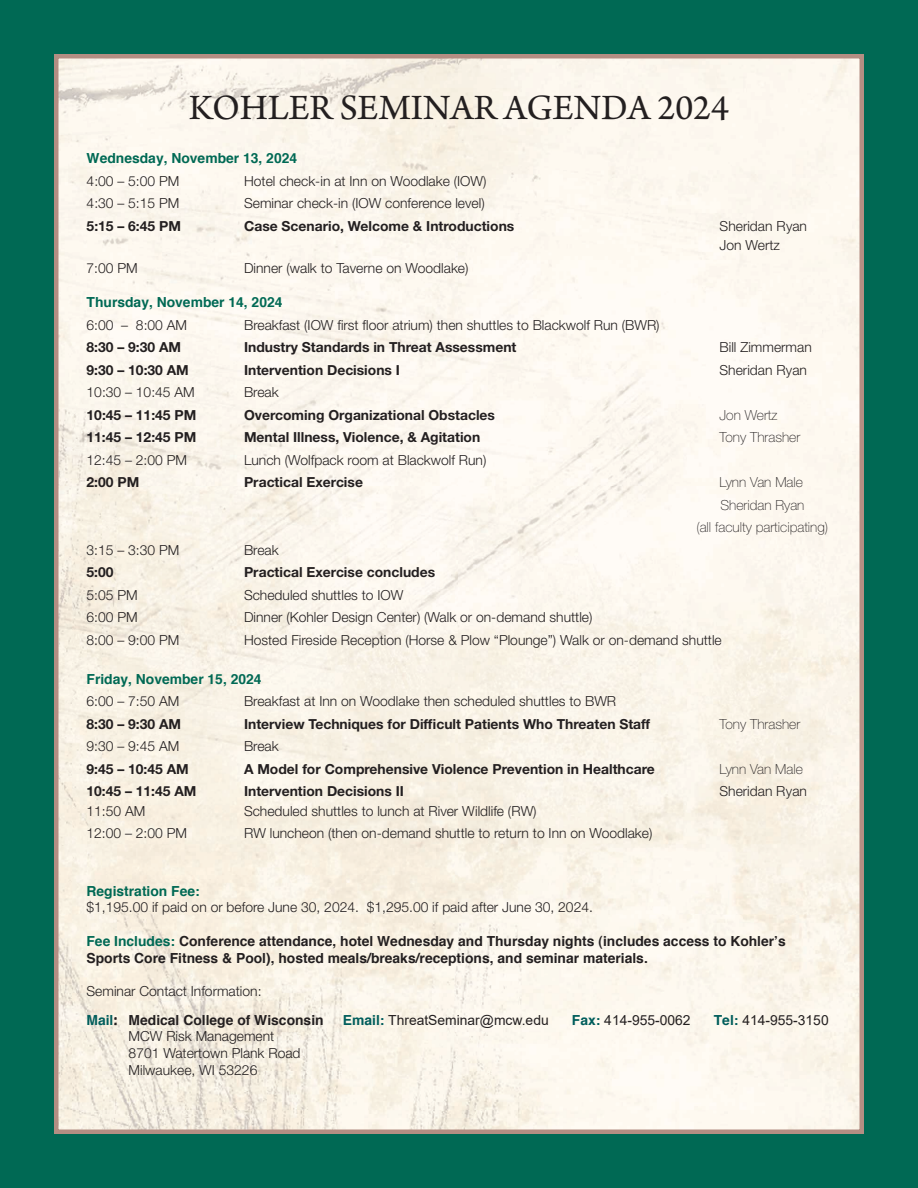
<style>
.page{position:relative;width:918px;height:1188px;background:#006954}
.page>*{position:absolute;margin:0;border:0;box-sizing:border-box;transform-origin:0 0}
.t1{font:37.5px "Arno Pro";color:#231f20}
.t2{font:300 13.8px/16.6px "Helvetica Neue LT Std";color:#231f20}
.t3{font:700 13.8px "Helvetica Neue LT Std";color:#231f20}
.t4{font:700 13.8px/16.6px "Helvetica";color:#231f20}
.t5{font:100 13.8px/22.5px "Helvetica Neue LT Std";color:#231f20;text-align:center}
.t6{font:700 13.8px "Helvetica";color:#006954}
.t7{font:13.8px "Arial";color:#231f20}
.s1{color:#006954}
.s2{color:#005d5b}
.s3{font-family:"Helvetica Neue LT Std";font-weight:300}
.s4{font-family:"Helvetica";font-weight:700;color:#005d5b}
</style>
<div class="page">
<img style="left:59px;top:59px;width:800px;height:1070px">
<div style="left:54px;top:54px;width:810px;height:1080px;border:4px solid #b38e83"></div>
<h1 class="t1" style="left:189px;top:94px;width:542px">KOHLER SEMINAR AGENDA 2024</h1>
<p class="t6" style="left:87px;top:149px;width:212px">Wednesday, November 13, 2024</p>
<p class="t2" style="left:87px;top:174px;width:94px">4:00 – 5:00 PM</p>
<p class="t2" style="left:244px;top:174px;width:244px">Hotel check-in at Inn on Woodlake (IOW)</p>
<p class="t2" style="left:87px;top:196px;width:94px">4:30 – 5:15 PM</p>
<p class="t2" style="left:244px;top:196px;width:242px">Seminar check-in (IOW conference level)</p>
<p class="t3" style="left:87px;top:221px;width:96px">5:15 – 6:45 PM</p>
<p class="t3" style="left:244px;top:221px;width:272px">Case Scenario, Welcome &amp; Introductions</p>
<p class="t2" style="left:720px;top:217px;width:89px;line-height:19.5px">Sheridan Ryan<br>Jon Wertz</p>
<p class="t2" style="left:87px;top:261px;width:53px">7:00 PM</p>
<p class="t2" style="left:244px;top:261px;width:226px">Dinner (walk to Taverne on Woodlake)</p>
<p class="t6" style="left:87px;top:293px;width:197px">Thursday, November 14, 2024</p>
<p class="t2" style="left:87px;top:318px;width:102px">6:00 – 8:00 AM</p>
<p class="t2" style="left:244px;top:318px;width:417px">Breakfast (IOW first floor atrium) then shuttles to Blackwolf Run (BWR)</p>
<p class="t3" style="left:87px;top:342px;width:96px">8:30 – 9:30 AM</p>
<p class="t3" style="left:244px;top:342px;width:274px">Industry Standards in Threat Assessment</p>
<p class="t2" style="left:720px;top:340px;width:94px">Bill Zimmerman</p>
<p class="t3" style="left:87px;top:365px;width:104px">9:30 – 10:30 AM</p>
<p class="t3" style="left:244px;top:365px;width:157px">Intervention Decisions I</p>
<p class="t2" style="left:720px;top:363px;width:89px">Sheridan Ryan</p>
<p class="t2" style="left:87px;top:385px;width:110px">10:30 – 10:45 AM</p>
<p class="t2" style="left:244px;top:385px;width:36px">Break</p>
<p class="t3" style="left:87px;top:410px;width:111px">10:45 – 11:45 PM</p>
<p class="t3" style="left:244px;top:410px;width:252px">Overcoming Organizational Obstacles</p>
<p class="t5" style="left:720px;top:405px;width:59px">Jon Wertz</p>
<p class="t3" style="left:87px;top:432px;width:111px">11:45 – 12:45 PM</p>
<p class="t3" style="left:244px;top:432px;width:238px">Mental Illness, Violence, &amp; Agitation</p>
<p class="t5" style="left:720px;top:427px;width:82px">Tony Thrasher</p>
<p class="t2" style="left:87px;top:453px;width:102px">12:45 – 2:00 PM</p>
<p class="t2" style="left:244px;top:453px;width:244px">Lunch (Wolfpack room at Blackwolf Run)</p>
<p class="t3" style="left:87px;top:477px;width:54px">2:00 PM</p>
<p class="t3" style="left:244px;top:477px;width:120px">Practical Exercise</p>
<p class="t5" style="left:696px;top:472px;width:133px">Lynn Van Male<br>Sheridan Ryan<br>(all faculty participating)</p>
<p class="t2" style="left:87px;top:543px;width:94px">3:15 – 3:30 PM</p>
<p class="t2" style="left:244px;top:543px;width:36px">Break</p>
<p class="t3" style="left:87px;top:567px;width:29px">5:00</p>
<p class="t3" style="left:244px;top:567px;width:193px">Practical Exercise concludes</p>
<p class="t2" style="left:87px;top:588px;width:53px">5:05 PM</p>
<p class="t2" style="left:244px;top:588px;width:161px">Scheduled shuttles to IOW</p>
<p class="t2" style="left:87px;top:610px;width:53px">6:00 PM</p>
<p class="t2" style="left:244px;top:610px;width:350px">Dinner (Kohler Design Center) (Walk or on-demand shuttle)</p>
<p class="t2" style="left:87px;top:633px;width:94px">8:00 – 9:00 PM</p>
<p class="t2" style="left:244px;top:633px;width:479px">Hosted Fireside Reception (Horse &amp; Plow “Plounge”) Walk or on-demand shuttle</p>
<p class="t6" style="left:87px;top:670px;width:177px">Friday, November 15, 2024</p>
<p class="t2" style="left:87px;top:694px;width:94px">6:00 – 7:50 AM</p>
<p class="t2" style="left:244px;top:694px;width:374px">Breakfast at Inn on Woodlake then scheduled shuttles to BWR</p>
<p class="t3" style="left:87px;top:719px;width:96px">8:30 – 9:30 AM</p>
<p class="t3" style="left:244px;top:719px;width:408px">Interview Techniques for Difficult Patients Who Threaten Staff</p>
<p class="t5" style="left:720px;top:714px;width:82px">Tony Thrasher</p>
<p class="t2" style="left:87px;top:739px;width:94px">9:30 – 9:45 AM</p>
<p class="t2" style="left:244px;top:739px;width:36px">Break</p>
<p class="t3" style="left:87px;top:764px;width:104px">9:45 – 10:45 AM</p>
<p class="t3" style="left:244px;top:764px;width:412px">A Model for Comprehensive Violence Prevention in Healthcare</p>
<p class="t5" style="left:720px;top:759px;width:85px">Lynn Van Male</p>
<p class="t3" style="left:87px;top:786px;width:112px">10:45 – 11:45 AM</p>
<p class="t3" style="left:244px;top:786px;width:162px">Intervention Decisions II</p>
<p class="t2" style="left:720px;top:784px;width:89px">Sheridan Ryan</p>
<p class="t2" style="left:87px;top:804px;width:60px">11:50 AM</p>
<p class="t2" style="left:244px;top:804px;width:294px">Scheduled shuttles to lunch at River Wildlife (RW)</p>
<p class="t2" style="left:87px;top:826px;width:102px">12:00 – 2:00 PM</p>
<p class="t2" style="left:244px;top:826px;width:410px">RW luncheon (then on-demand shuttle to return to Inn on Woodlake)</p>
<p class="t6" style="left:87px;top:882px;width:115px">Registration Fee:</p>
<p class="t2" style="left:87px;top:900px;width:508px">$1,195.00 if paid on or before June 30, 2024. $1,295.00 if paid after June 30, 2024.</p>
<p class="t4" style="left:87px;top:933px;width:701px"><span class="s1">Fee Includes:</span> Conference attendance, hotel Wednesday and Thursday nights (includes access to Kohler’s<br>Sports Core Fitness &amp; Pool), hosted meals/breaks/receptions, and seminar materials.</p>
<p class="t2" style="left:87px;top:984px;width:177px">Seminar Contact Information:</p>
<p class="t4" style="left:87px;top:1011px;width:239px"><span class="s2">Mail</span><span class="s3">:</span> Medical College of Wisconsin</p>
<p class="t7" style="left:343px;top:1010px;width:207px"><span class="s4">Email:</span> ThreatSeminar@mcw.edu</p>
<p class="t7" style="left:572px;top:1010px;width:120px"><span class="s4">Fax:</span> 414-955-0062</p>
<p class="t7" style="left:714px;top:1010px;width:116px"><span class="s4">Tel:</span> 414-955-3150</p>
<p class="t2" style="left:129px;top:1029px;width:173px">MCW Risk Management<br>8701 Watertown Plank Road<br>Milwaukee, WI 53226</p>
</div>
